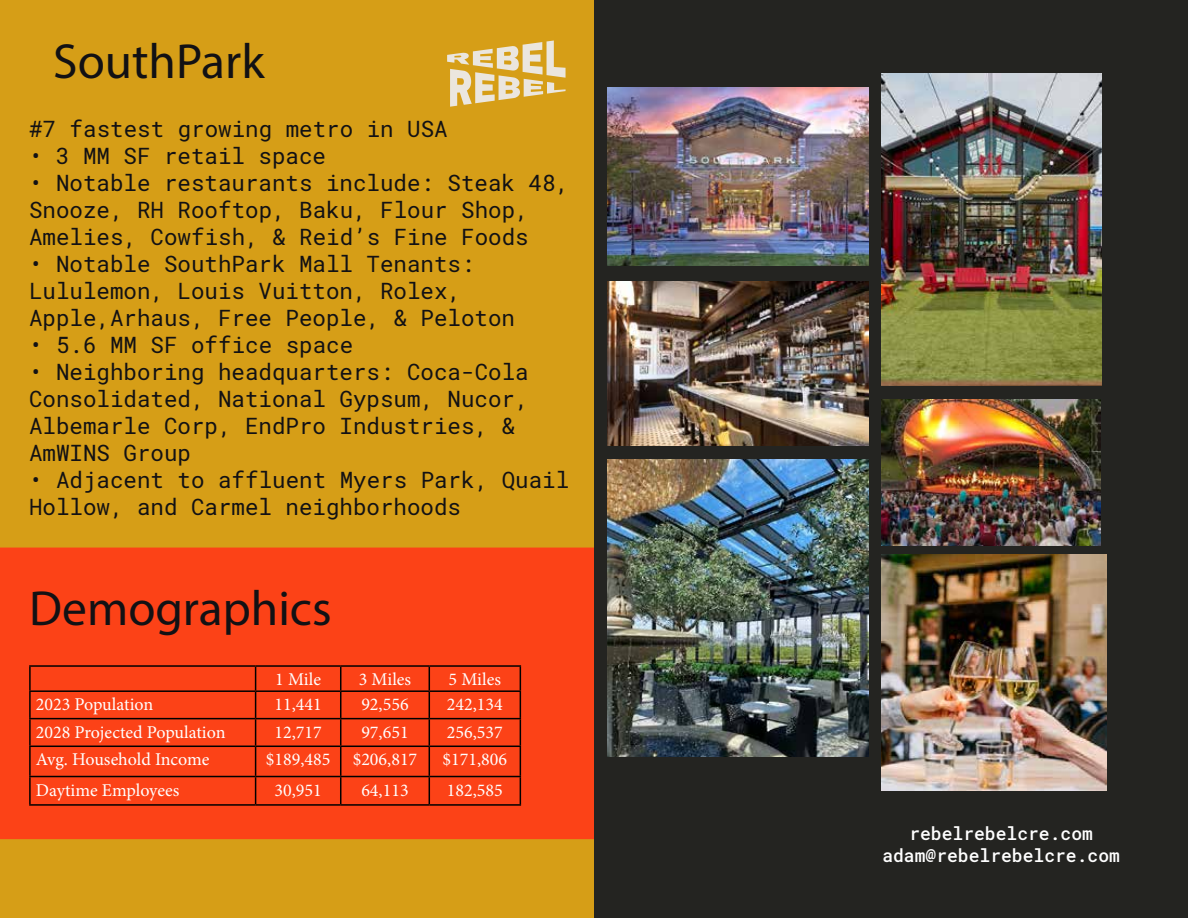
<style>
.page{position:relative;width:1188px;height:918px;background:#fff}
.page>*{position:absolute;margin:0;border:0;box-sizing:border-box;transform-origin:0 0}
.t1{font:49.5px "Myriad Pro";color:#121114}
.t2{font:22.5px/27px "Roboto Mono";color:#121114}
.t3{font:18px "Minion Pro";color:#fff}
.t4{font:500 18px/21.6px "Roboto Mono";color:#fff;text-align:center}
</style>
<div class="page">
<div style="left:594px;top:0;width:594px;height:918px;background:#242421"></div>
<div style="left:0;top:0;width:594px;height:918px;background:#d69e17"></div>
<img style="left:608px;top:88px;width:260px;height:178px">
<img style="left:882px;top:74px;width:220px;height:311px">
<img style="left:882px;top:555px;width:225px;height:235px">
<img style="left:882px;top:400px;width:219px;height:145px">
<img style="left:608px;top:459px;width:260px;height:298px">
<svg style="left:447px;top:40px;width:119px;height:67px"></svg>
<div style="left:4px;top:552px;width:586px;height:283px;background:#fc4217"></div>
<div style="left:0;top:548px;width:594px;height:291px;border:9px solid #fc4217"></div>
<img style="left:608px;top:281px;width:260px;height:165px">
<hr style="left:29px;top:665px;width:227px;height:2px;background:#000">
<hr style="left:29px;top:667px;width:2px;height:23px;background:#000">
<hr style="left:256px;top:665px;width:85px;height:2px;background:#000">
<hr style="left:341px;top:665px;width:88px;height:2px;background:#000">
<hr style="left:429px;top:665px;width:92px;height:2px;background:#000">
<hr style="left:29px;top:690px;width:227px;height:2px;background:#000">
<hr style="left:29px;top:692px;width:2px;height:26px;background:#000">
<hr style="left:256px;top:690px;width:85px;height:2px;background:#000">
<hr style="left:341px;top:690px;width:88px;height:2px;background:#000">
<hr style="left:429px;top:690px;width:92px;height:2px;background:#000">
<hr style="left:29px;top:718px;width:227px;height:1px;background:#000">
<hr style="left:29px;top:719px;width:2px;height:27px;background:#000">
<hr style="left:256px;top:718px;width:85px;height:1px;background:#000">
<hr style="left:341px;top:718px;width:88px;height:1px;background:#000">
<hr style="left:429px;top:718px;width:92px;height:1px;background:#000">
<hr style="left:29px;top:746px;width:227px;height:1px;background:#000">
<hr style="left:29px;top:747px;width:2px;height:29px;background:#000">
<hr style="left:256px;top:746px;width:85px;height:1px;background:#000">
<hr style="left:341px;top:746px;width:88px;height:1px;background:#000">
<hr style="left:429px;top:746px;width:92px;height:1px;background:#000">
<hr style="left:29px;top:776px;width:227px;height:1px;background:#000">
<hr style="left:29px;top:777px;width:2px;height:27px;background:#000">
<hr style="left:256px;top:776px;width:85px;height:1px;background:#000">
<svg style="left:255px;top:667px;width:1px;height:137px"></svg>
<hr style="left:341px;top:776px;width:88px;height:1px;background:#000">
<svg style="left:340px;top:667px;width:1px;height:137px"></svg>
<hr style="left:429px;top:776px;width:92px;height:1px;background:#000">
<svg style="left:429px;top:667px;width:1px;height:137px"></svg>
<svg style="left:520px;top:667px;width:1px;height:137px"></svg>
<hr style="left:29px;top:804px;width:227px;height:2px;background:#000">
<hr style="left:256px;top:804px;width:85px;height:2px;background:#000">
<hr style="left:341px;top:804px;width:88px;height:2px;background:#000">
<hr style="left:429px;top:804px;width:92px;height:2px;background:#000">
<h1 class="t1" style="left:53px;top:31px;width:213px">SouthPark</h1>
<p class="t2" style="left:29px;top:114px;width:420px">#7 fastest growing metro in USA</p>
<p class="t2" style="left:29px;top:141px;width:299px">• 3 MM SF retail space</p>
<p class="t2" style="left:29px;top:168px;width:542px">• Notable restaurants include: Steak 48,<br>Snooze, RH Rooftop, Baku, Flour Shop,<br>Amelies, Cowfish, &amp; Reid’s Fine Foods</p>
<p class="t2" style="left:29px;top:249px;width:488px">• Notable SouthPark Mall Tenants:<br>Lululemon, Louis Vuitton, Rolex,<br>Apple,Arhaus, Free People, &amp; Peloton</p>
<p class="t2" style="left:29px;top:330px;width:326px">• 5.6 MM SF office space</p>
<p class="t2" style="left:29px;top:357px;width:501px">• Neighboring headquarters: Coca-Cola<br>Consolidated, National Gypsum, Nucor,<br>Albemarle Corp, EndPro Industries, &amp;<br>AmWINS Group</p>
<p class="t2" style="left:29px;top:465px;width:542px">• Adjacent to affluent Myers Park, Quail<br>Hollow, and Carmel neighborhoods</p>
<h1 class="t1" style="left:29px;top:578px;width:304px">Demographics</h1>
<p class="t3" style="left:275px;top:667px;width:47px">1 Mile</p>
<p class="t3" style="left:359px;top:667px;width:54px">3 Miles</p>
<p class="t3" style="left:449px;top:667px;width:54px">5 Miles</p>
<p class="t3" style="left:36px;top:692px;width:119px">2023 Population</p>
<p class="t3" style="left:275px;top:692px;width:49px">11,441</p>
<p class="t3" style="left:361px;top:692px;width:49px">92,556</p>
<p class="t3" style="left:447px;top:692px;width:57px">242,134</p>
<p class="t3" style="left:36px;top:720px;width:191px">2028 Projected Population</p>
<p class="t3" style="left:275px;top:720px;width:49px">12,717</p>
<p class="t3" style="left:361px;top:720px;width:49px">97,651</p>
<p class="t3" style="left:447px;top:720px;width:57px">256,537</p>
<p class="t3" style="left:36px;top:748px;width:175px">Avg. Household Income</p>
<p class="t3" style="left:266px;top:748px;width:153px">$189,485 $206,817</p>
<p class="t3" style="left:443px;top:748px;width:66px">$171,806</p>
<p class="t3" style="left:36px;top:778px;width:145px">Daytime Employees</p>
<p class="t3" style="left:275px;top:778px;width:49px">30,951</p>
<p class="t3" style="left:361px;top:778px;width:49px">64,113</p>
<p class="t3" style="left:447px;top:778px;width:57px">182,585</p>
<p class="t4" style="left:882px;top:823px;width:239px">rebelrebelcre.com adam@rebelrebelcre.com</p>
</div>
